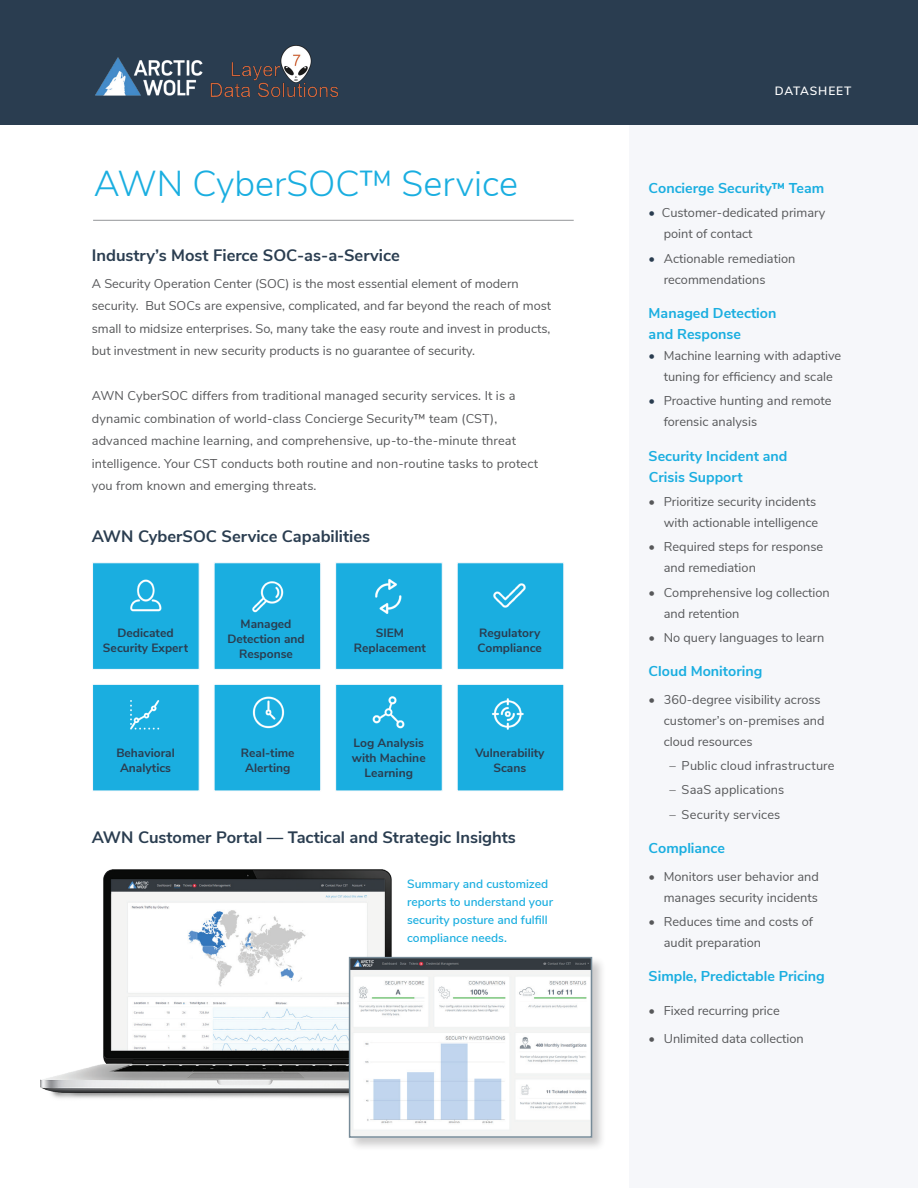
<style>
.page{position:relative;width:918px;height:1188px;background:#fff}
.page>*{position:absolute;margin:0;border:0;box-sizing:border-box;transform-origin:0 0}
.t1{font:300 36px "Nunito Sans";color:#1aaee0}
.t2{font:700 16.5px "Nunito Sans";color:#2a3d50}
.t3{font:700 14.25px/21px "Nunito Sans";color:#1aaee0}
.t4{font:12.75px/21px "Nunito Sans";color:#57585a}
.t5{font:700 12px/15px "Nunito Sans";color:#2a3d50;text-align:center}
.t6{font:600 12px/18px "Nunito Sans";color:#1aaee0}
.t7{font:600 12px "Nunito Sans";letter-spacing:.07em;color:#fff}
.s1{color:#2a3d50}
</style>
<div class="page">
<div style="left:0;top:0;width:918px;height:124px;background:#2a3d50"></div>
<img style="left:95px;top:57px;width:97px;height:39px">
<div style="left:92px;top:563px;width:107px;height:107px;background:#1aaee0;border:1px solid #f9fafc"></div>
<div style="left:92px;top:684px;width:107px;height:107px;background:#1aaee0;border:1px solid #f9fafc"></div>
<div style="left:214px;top:563px;width:107px;height:107px;background:#1aaee0;border:1px solid #f9fafc"></div>
<div style="left:335px;top:684px;width:107px;height:107px;background:#1aaee0;border:1px solid #f9fafc"></div>
<div style="left:630px;top:125px;width:288px;height:1063px;background:#f6f7fa"></div>
<hr style="left:93px;top:220px;width:481px;height:1px;background:#939598">
<div style="left:214px;top:684px;width:107px;height:107px;background:#1aaee0;border:1px solid #f9fafc"></div>
<div style="left:335px;top:563px;width:107px;height:107px;background:#1aaee0;border:1px solid #f9fafc"></div>
<div style="left:457px;top:563px;width:107px;height:107px;background:#1aaee0;border:1px solid #f9fafc"></div>
<div style="left:457px;top:684px;width:107px;height:107px;background:#1aaee0;border:1px solid #f9fafc"></div>
<img style="left:375px;top:579px;width:27px;height:35px">
<img style="left:252px;top:581px;width:32px;height:32px">
<img style="left:130px;top:579px;width:32px;height:33px">
<img style="left:492px;top:698px;width:32px;height:32px">
<img style="left:130px;top:700px;width:30px;height:30px">
<img style="left:372px;top:696px;width:33px;height:33px">
<img style="left:493px;top:583px;width:33px;height:25px">
<img style="left:252px;top:696px;width:33px;height:33px">
<img style="left:40px;top:869px;width:352px;height:230px">
<div style="left:347px;top:956px;width:259px;height:196px;background:#231f20;opacity:.23"></div>
<img style="left:352px;top:960px;width:237px;height:175px">
<div style="left:349px;top:957px;width:243px;height:181px;border:2px solid #778b98"></div>
<img style="left:192px;top:45px;width:147px;height:53px">
<h1 class="t1" style="left:94px;top:157px;width:426px">AWN CyberSOC™ Service</h1>
<p class="t2" style="left:92px;top:243px;width:310px">Industry’s Most Fierce SOC-as-a-Service</p>
<p class="t4" style="left:92px;top:271px;width:461px;line-height:22.5px">A Security Operation Center (SOC) is the most essential element of modern security. But SOCs are expensive, complicated, and far beyond the reach of most small to midsize enterprises. So, many take the easy route and invest in products, but investment in new security products is no guarantee of security.</p>
<p class="t4" style="left:92px;top:384px;width:448px;line-height:22.5px">AWN CyberSOC differs from traditional managed security services. It is a dynamic combination of world-class Concierge Security™ team (CST), advanced machine learning, and comprehensive, up-to-the-minute threat intelligence. Your CST conducts both routine and non-routine tasks to protect you from known and emerging threats.</p>
<p class="t2" style="left:92px;top:524px;width:280px">AWN CyberSOC Service Capabilities</p>
<p class="t5" style="left:103px;top:624px;width:87px">Dedicated<br>Security Expert</p>
<p class="t5" style="left:227px;top:616px;width:79px">Managed<br>Detection and<br>Response</p>
<p class="t5" style="left:354px;top:624px;width:73px">SIEM<br>Replacement</p>
<p class="t5" style="left:478px;top:624px;width:66px;text-align:left">Regulatory<br>Compliance</p>
<p class="t5" style="left:116px;top:745px;width:60px">Behavioral<br>Analytics</p>
<p class="t5" style="left:241px;top:745px;width:55px">Real-time<br>Alerting</p>
<p class="t5" style="left:352px;top:735px;width:75px">Log Analysis with Machine<br>Learning</p>
<p class="t5" style="left:475px;top:745px;width:71px">Vulnerability<br>Scans</p>
<p class="t2" style="left:92px;top:826px;width:426px">AWN Customer Portal — Tactical and Strategic Insights</p>
<p class="t6" style="left:407px;top:874px;width:147px">Summary and customized reports to understand your security posture and fulfill compliance needs.</p>
<p class="t7" style="left:775px;top:82px;width:78px">DATASHEET</p>
<p class="t3" style="left:649px;top:177px;width:177px">Concierge Security™ Team</p>
<p class="t4" style="left:664px;top:202px;width:163px;text-indent:-15px"><span class="s1">•</span> Customer-dedicated primary point of contact</p>
<p class="t4" style="left:664px;top:247px;width:133px;text-indent:-15px"><span class="s1">•</span> Actionable remediation recommendations</p>
<p class="t3" style="left:649px;top:302px;width:129px">Managed Detection and Response</p>
<p class="t4" style="left:649px;top:344px;width:194px;text-align:center"><span class="s1">•</span> Machine learning with adaptive tuning for efficiency and scale</p>
<p class="t4" style="left:664px;top:390px;width:169px;text-indent:-15px"><span class="s1">•</span> Proactive hunting and remote forensic analysis</p>
<p class="t3" style="left:649px;top:445px;width:140px">Security Incident and<br>Crisis Support</p>
<p class="t4" style="left:649px;top:490px;width:171px;text-align:right">• Prioritize security incidents with actionable intelligence</p>
<p class="t4" style="left:664px;top:536px;width:161px;text-indent:-15px">• Required steps for response and remediation</p>
<p class="t4" style="left:664px;top:581px;width:168px;text-indent:-15px">• Comprehensive log collection and retention</p>
<p class="t4" style="left:649px;top:626px;width:177px">• No query languages to learn</p>
<p class="t3" style="left:649px;top:660px;width:115px">Cloud Monitoring</p>
<p class="t4" style="left:664px;top:688px;width:162px;text-indent:-15px">• 360-degree visibility across customer’s on-premises and cloud resources</p>
<p class="t4" style="left:670px;top:754px;width:167px">– Public cloud infrastructure</p>
<p class="t4" style="left:670px;top:779px;width:116px">– SaaS applications</p>
<p class="t4" style="left:670px;top:803px;width:112px">– Security services</p>
<p class="t3" style="left:649px;top:837px;width:78px">Compliance</p>
<p class="t4" style="left:649px;top:865px;width:172px;text-align:right">• Monitors user behavior and manages security incidents</p>
<p class="t4" style="left:664px;top:910px;width:151px;text-indent:-15px">• Reduces time and costs of audit preparation</p>
<p class="t3" style="left:649px;top:965px;width:178px">Simple, Predictable Pricing</p>
<p class="t4" style="left:649px;top:1000px;width:133px">• Fixed recurring price</p>
<p class="t4" style="left:649px;top:1027px;width:157px">• Unlimited data collection</p>
</div>
